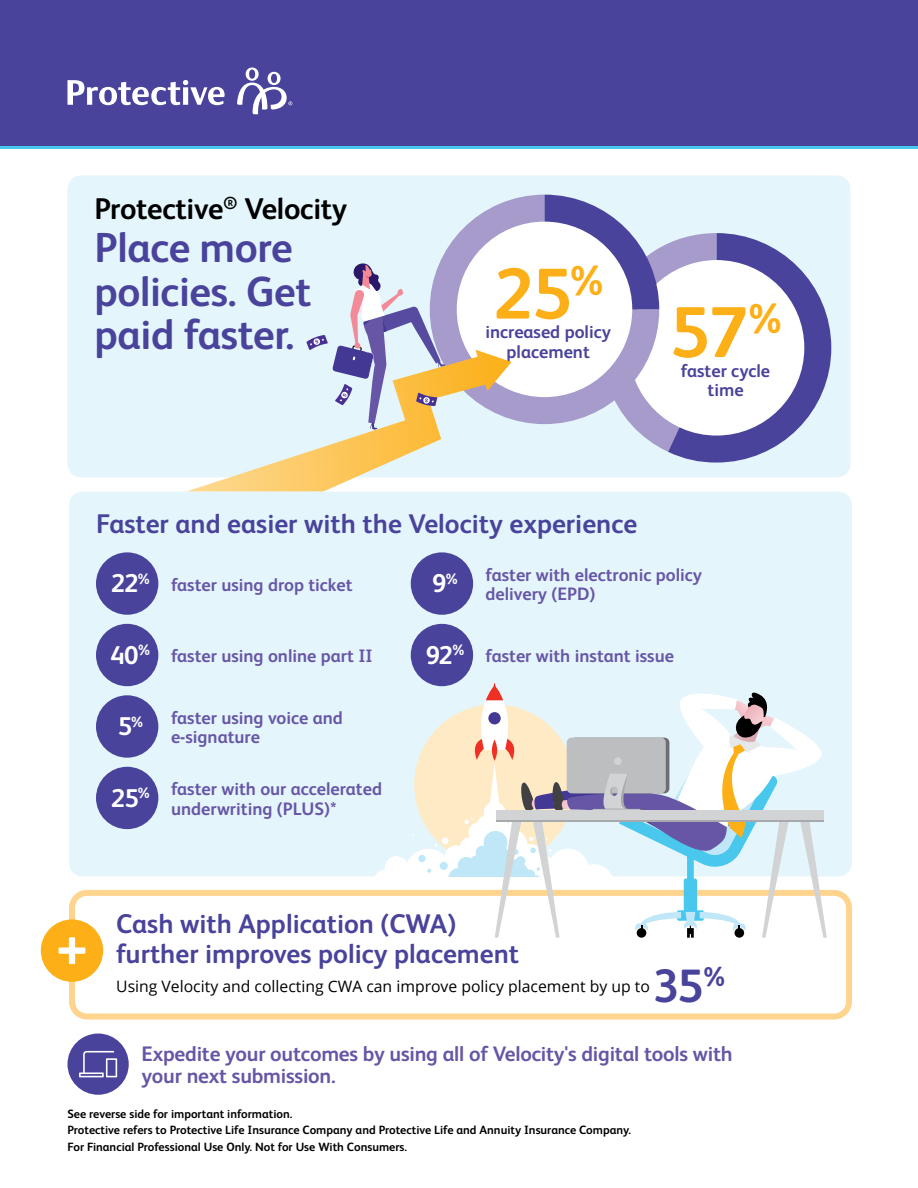
<style>
.page{position:relative;width:918px;height:1188px;background:#fff}
.page>*{position:absolute;margin:0;border:0;box-sizing:border-box;transform-origin:0 0}
.t1{font:700 72px "FS Albert Pro";color:#fcaf17}
.t2{font:700 46.8px "FS Albert Pro";color:#49439b}
.t3{font:700 42px/43.5px "FS Albert Pro";letter-spacing:-.01em;color:#49439b}
.t4{font:700 30px "FS Albert Pro";letter-spacing:-.01em;color:#000}
.t5{font:700 27px/30px "FS Albert Pro";color:#49439b}
.t6{font:700 25.8px "FS Albert Pro";letter-spacing:-.04em;color:#fff}
.t7{font:700 21px/22.5px "FS Albert Pro";letter-spacing:-.01em;color:#6756a5}
.t8{font:700 18px/19.5px "FS Albert Pro";color:#6756a5}
.t9{font:700 18px/19.5px "FS Albert Pro";color:#49439b;text-align:center}
.t10{font:15.75px "Open Sans";color:#000}
.t11{font:700 15px "FS Albert Pro";color:#fff}
.t12{font:700 12px/16.5px "FS Albert Pro";color:#000}
</style>
<div class="page">
<div style="left:68px;top:176px;width:782px;height:301px;background:#e4f5fc;border-radius:14px"></div>
<svg style="left:0;top:145px;width:918px;height:4px;fill:#49c7ed"></svg>
<div style="left:0;top:0;width:918px;height:145px;background:#49439b"></div>
<svg style="left:68px;top:80px;width:157px;height:25px"></svg>
<svg style="left:237px;top:68px;width:55px;height:46px"></svg>
<svg style="left:441px;top:195px;width:103px;height:229px;fill:#a69bcb"></svg>
<svg style="left:544px;top:195px;width:287px;height:268px"></svg>
<div style="left:458px;top:222px;width:174px;height:174px;background:#fff;border-radius:50%"></div>
<svg style="left:186px;top:350px;width:326px;height:142px"></svg>
<svg style="left:306px;top:260px;width:139px;height:170px"></svg>
<div style="left:69px;top:492px;width:783px;height:384px;background:#e4f5fc;border-radius:14px"></div>
<div style="left:69px;top:890px;width:783px;height:130px;border:6px solid #ffd48e;border-radius:15px"></div>
<div style="left:96px;top:767px;width:62px;height:62px;background:#49439b;border-radius:50%"></div>
<div style="left:96px;top:552px;width:62px;height:63px;background:#49439b;border-radius:50%"></div>
<div style="left:96px;top:624px;width:62px;height:62px;background:#49439b;border-radius:50%"></div>
<div style="left:411px;top:624px;width:62px;height:62px;background:#49439b;border-radius:50%"></div>
<div style="left:411px;top:552px;width:62px;height:63px;background:#49439b;border-radius:50%"></div>
<div style="left:96px;top:695px;width:62px;height:63px;background:#49439b;border-radius:50%"></div>
<div style="left:41px;top:919px;width:62px;height:63px;background:#fcaf17;border-radius:50%"></div>
<svg style="left:59px;top:937px;width:26px;height:27px"></svg>
<svg style="left:374px;top:683px;width:453px;height:255px"></svg>
<div style="left:496px;top:811px;width:328px;height:10px;background:#d1d3d4"></div>
<hr style="left:496px;top:821px;width:328px;height:1px;background:#a7a9ac">
<div style="left:67px;top:1034px;width:62px;height:61px;background:#49439b;border-radius:50%"></div>
<svg style="left:79px;top:1051px;width:38px;height:26px"></svg>
<h3 class="t4" style="left:94px;top:187px;width:254px">Protective<sup>®</sup> Velocity</h3>
<h3 class="t3" style="left:94px;top:224px;width:218px">Place more policies. Get paid faster.</h3>
<h1 class="t1" style="left:493px;top:243px;width:112px">25<sup>%</sup></h1>
<h3 class="t9" style="left:485px;top:321px;width:127px">increased policy placement</h3>
<h1 class="t1" style="left:669px;top:282px;width:114px">57<sup>%</sup></h1>
<h3 class="t9" style="left:681px;top:360px;width:91px">faster cycle time</h3>
<h3 class="t5" style="left:96px;top:507px;width:543px">Faster and easier with the Velocity experience</h3>
<p class="t11" style="left:138px;top:568px;width:13px">%</p>
<h3 class="t6" style="left:111px;top:565px;width:29px">22</h3>
<h3 class="t8" style="left:171px;top:574px;width:183px">faster using drop ticket</h3>
<h3 class="t6" style="left:432px;top:565px;width:27px">9<sup>%</sup></h3>
<h3 class="t6" style="left:111px;top:637px;width:41px">40<sup>%</sup></h3>
<h3 class="t6" style="left:426px;top:637px;width:40px">92<sup>%</sup></h3>
<h3 class="t8" style="left:171px;top:645px;width:203px">faster using online part II</h3>
<h3 class="t6" style="left:118px;top:708px;width:27px">5<sup>%</sup></h3>
<h3 class="t6" style="left:111px;top:780px;width:40px">25<sup>%</sup></h3>
<h3 class="t8" style="left:171px;top:707px;width:173px">faster using voice and e-signature</h3>
<h3 class="t8" style="left:171px;top:778px;width:213px">faster with our accelerated underwriting (PLUS)*</h3>
<h3 class="t8" style="left:486px;top:564px;width:218px">faster with electronic policy delivery (EPD)</h3>
<h3 class="t8" style="left:486px;top:645px;width:190px">faster with instant issue</h3>
<h3 class="t5" style="left:116px;top:907px;width:404px">Cash with Application (CWA) further improves policy placement</h3>
<h2 class="t2" style="left:653px;top:953px;width:73px">35<sup>%</sup></h2>
<h3 class="t10" style="left:116px;top:975px;width:535px">Using Velocity and collecting CWA can improve policy placement by up to</h3>
<h3 class="t7" style="left:142px;top:1041px;width:592px">Expedite your outcomes by using all of Velocity's digital tools with your next submission.</h3>
<p class="t12" style="left:68px;top:1105px;width:565px">See reverse side for important information.<br>Protective refers to Protective Life Insurance Company and Protective Life and Annuity Insurance Company.<br>For Financial Professional Use Only. Not for Use With Consumers.</p>
</div>
